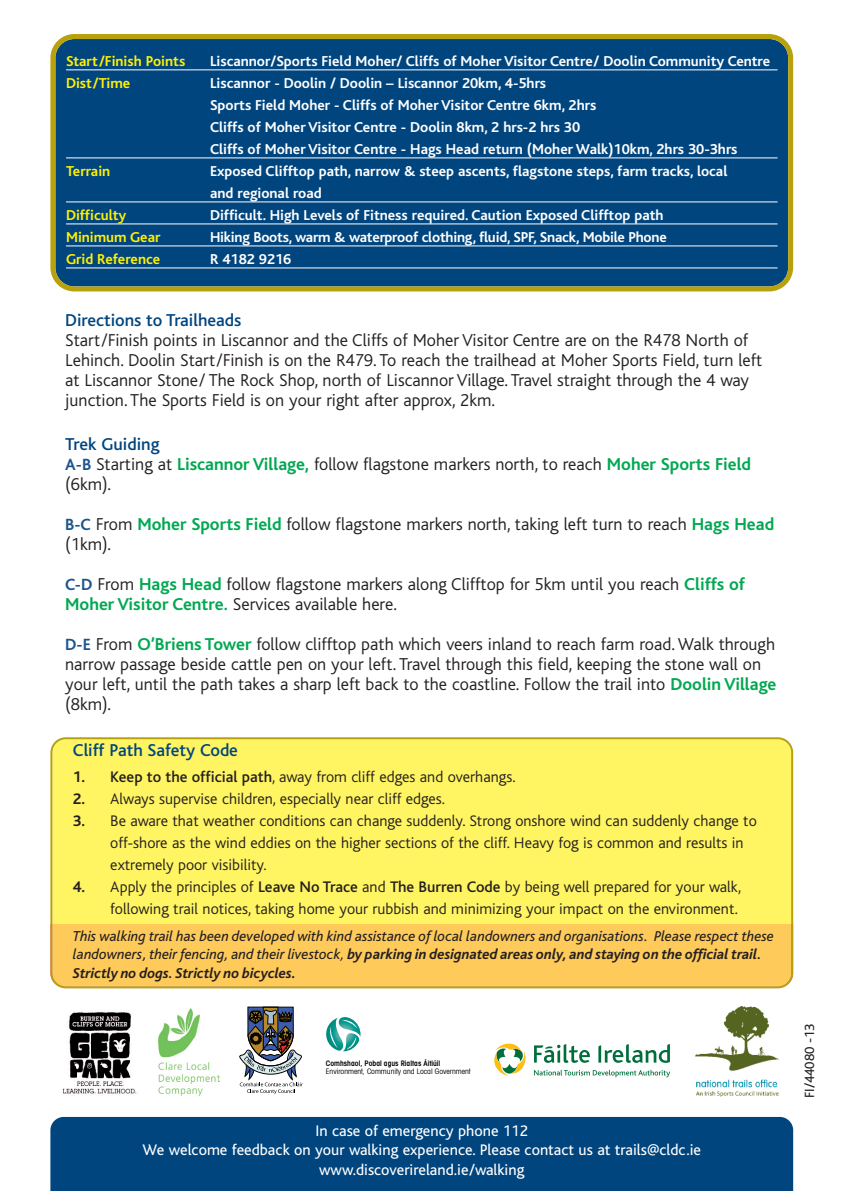
<style>
.page{position:relative;width:842px;height:1191px;background:#fff}
.page>*{position:absolute;margin:0;border:0;box-sizing:border-box;transform-origin:0 0}
.t1{font:300 18px/20px "Bliss";color:#231f20}
.t2{font:500 18px "Bliss";color:#01457f}
.t3{font:300 16px/22px "Bliss";color:#231f20}
.t4{font:16px/19.2px "Bliss";color:#fff;text-align:center}
.t5{font:700 15px/22px "Bliss";color:#fff}
.t6{font:italic 15px/18.4px "Bliss";color:#231f20}
.t7{font:700 15px "Bliss";color:#fff101}
.t8{font:14px "Bliss";color:#231f20}
.t9{font:condensed 7.6px "Avant Garde";color:#000}
.t10{font:600 condensed 7.6px "Avant Garde";color:#000}
.s1{font-weight:500;color:#01457f}
.s2{font-weight:700;font-size:17px;color:#1c558c}
.s3{font-weight:700;color:#00a851}
.s4{font-weight:700}
.s5{font-weight:500}
.s6{font-weight:300}
.s7{font-weight:700;font-size:16px}
</style>
<div class="page">
<svg style="left:50px;top:737px;width:743px;height:251px;background:#fde85e"></svg>
<img style="left:695px;top:1007px;width:84px;height:89px">
<img style="left:62px;top:1012px;width:75px;height:82px">
<svg style="left:239px;top:1007px;width:64px;height:87px"></svg>
<img style="left:158px;top:1008px;width:62px;height:88px">
<img style="left:343px;top:1037px;width:17px;height:14px">
<img style="left:343px;top:1017px;width:18px;height:20px">
<img style="left:326px;top:1017px;width:17px;height:33px">
<svg style="left:328px;top:1018px;width:30px;height:31px"></svg>
<svg style="left:494px;top:1043px;width:32px;height:33px"></svg>
<svg style="left:534px;top:1044px;width:56px;height:19px"></svg>
<svg style="left:598px;top:1044px;width:72px;height:19px"></svg>
<svg style="left:534px;top:1069px;width:136px;height:8px"></svg>
<div style="left:50px;top:1117px;width:743px;height:74px;background:#01457f"></div>
<svg style="left:50px;top:34px;width:743px;height:257px;background:#0e4d7b"></svg>
<hr style="left:66px;top:70px;width:712px;height:1px;background:#fff">
<hr style="left:66px;top:158px;width:712px;height:1px;background:#fff">
<hr style="left:66px;top:202px;width:712px;height:1px;background:#fff">
<hr style="left:66px;top:224px;width:712px;height:1px;background:#fff">
<hr style="left:66px;top:246px;width:712px;height:1px;background:#fff">
<hr style="left:66px;top:268px;width:712px;height:1px;background:#fff">
<p class="t7" style="left:66px;top:55px;width:121px">Start/Finish Points</p>
<p class="t5" style="left:210px;top:51px;width:562px">Liscannor/Sports Field Moher/ Cliffs of Moher Visitor Centre/ Doolin Community Centre</p>
<p class="t7" style="left:66px;top:77px;width:66px">Dist/Time</p>
<p class="t5" style="left:210px;top:73px;width:529px">Liscannor - Doolin / Doolin – Liscannor 20km, 4-5hrs<br>Sports Field Moher - Cliffs of Moher Visitor Centre 6km, 2hrs<br>Cliffs of Moher Visitor Centre - Doolin 8km, 2 hrs-2 hrs 30<br>Cliffs of Moher Visitor Centre - Hags Head return (Moher Walk)10km, 2hrs 30-3hrs</p>
<p class="t7" style="left:66px;top:165px;width:46px">Terrain</p>
<p class="t5" style="left:210px;top:161px;width:519px">Exposed Clifftop path, narrow &amp; steep ascents, flagstone steps, farm tracks, local and regional road</p>
<p class="t7" style="left:66px;top:209px;width:62px">Difficulty</p>
<p class="t5" style="left:210px;top:205px;width:455px">Difficult. High Levels of Fitness required. Caution Exposed Clifftop path</p>
<p class="t7" style="left:66px;top:231px;width:96px">Minimum Gear</p>
<p class="t5" style="left:210px;top:227px;width:458px">Hiking Boots, warm &amp; waterproof clothing, fluid, SPF, Snack, Mobile Phone</p>
<p class="t7" style="left:66px;top:253px;width:96px">Grid Reference</p>
<p class="t5" style="left:210px;top:249px;width:83px">R 4182 9216</p>
<p class="t2" style="left:65px;top:314px;width:178px">Directions to Trailheads</p>
<p class="t1" style="left:65px;top:332px;width:699px">Start/Finish points in Liscannor and the Cliffs of Moher Visitor Centre are on the R478 North of Lehinch. Doolin Start/Finish is on the R479. To reach the trailhead at Moher Sports Field, turn left at Liscannor Stone/ The Rock Shop, north of Liscannor Village. Travel straight through the 4 way junction. The Sports Field is on your right after approx, 2km.</p>
<p class="t1" style="left:65px;top:435px;width:687px"><span class="s1">Trek Guiding<br></span><span class="s2">A-B</span> Starting at <span class="s3">Liscannor Village,</span> follow flagstone markers north, to reach <span class="s3">Moher Sports Field </span>(6km).</p>
<p class="t1" style="left:65px;top:515px;width:711px"><span class="s2">B-C</span> From <span class="s3">Moher Sports Field</span> follow flagstone markers north, taking left turn to reach <span class="s3">Hags Head </span>(1km).</p>
<p class="t1" style="left:65px;top:575px;width:681px"><span class="s2">C-D</span> From <span class="s3">Hags Head</span> follow flagstone markers along Clifftop for 5km until you reach <span class="s3">Cliffs of<br>Moher Visitor Centre.</span> Services available here.</p>
<p class="t1" style="left:65px;top:635px;width:713px"><span class="s2">D-E</span> From <span class="s3">O’Briens Tower</span> follow clifftop path which veers inland to reach farm road. Walk through narrow passage beside cattle pen on your left. Travel through this field, keeping the stone wall on your left, until the path takes a sharp left back to the coastline. Follow the trail into <span class="s3">Doolin Village </span>(8km).</p>
<p class="t2" style="left:73px;top:744px;width:167px">Cliff Path Safety Code</p>
<p class="t3" style="left:73px;top:767px;width:444px"><span class="s4">1.</span> <span class="s5">Keep to the official path</span>, away from cliff edges and overhangs.</p>
<p class="t3" style="left:73px;top:789px;width:374px"><span class="s4">2.</span> Always supervise children, especially near cliff edges.</p>
<p class="t3" style="left:110px;top:811px;width:648px;text-indent:-37px"><span class="s4">3.</span> Be aware that weather conditions can change suddenly. Strong onshore wind can suddenly change to off-shore as the wind eddies on the higher sections of the cliff. Heavy fog is common and results in extremely poor visibility.</p>
<p class="t3" style="left:73px;top:877px;width:670px;text-align:right"><span class="s4">4.</span> Apply the principles of <span class="s5">Leave No Trace</span> and <span class="s5">The Burren Code</span> by being well prepared for your walk, following trail notices, taking home your rubbish and minimizing your impact on the environment.</p>
<p class="t6" style="left:73px;top:928px;width:703px">This walking trail has been developed with kind assistance of local landowners and organisations. Please respect these landowners, their fencing, and their livestock<span class="s6">,</span> <span class="s4">by parking in designated areas only, and staying on the official trail.<br>Strictly no dogs. Strictly no bicycles</span><span class="s7">.</span></p>
<p class="t10" style="left:326px;top:1060px;width:116px">Comhshaol, Pobal agus Rialtas Áitiúil</p>
<p class="t9" style="left:326px;top:1069px;width:146px">Environment, Community and Local Government</p>
<p class="t4" style="left:143px;top:1122px;width:560px">In case of emergency phone 112<br>We welcome feedback on your walking experience. Please contact us at trails@cldc.ie www.discoverireland.ie/walking</p>
<p class="t8" style="left:804px;top:1098px;width:77px;rotate:-90deg">FI/44080 -13</p>
</div>
